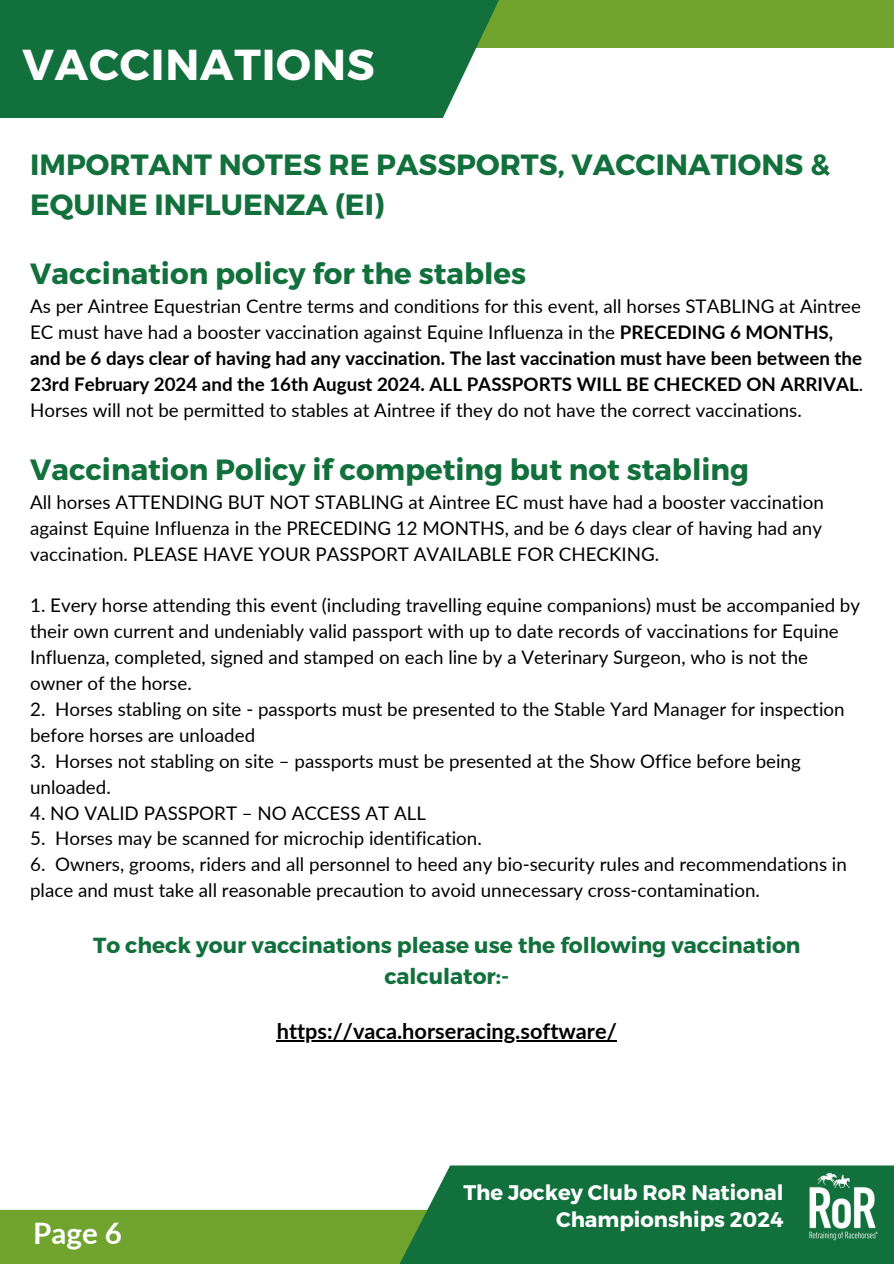
<style>
.page{position:relative;width:894px;height:1264px;background:#fff}
.page>*{position:absolute;margin:0;border:0;box-sizing:border-box;transform-origin:0 0}
.t1{font:700 43.2px "Montserrat";letter-spacing:.02em;color:#fff}
.t2{font:700 29.55px "Lato";color:#fff}
.t3{font:700 29.25px/40.5px "Montserrat";color:#12703c}
.t4{font:700 21.75px/30.3px "Montserrat";color:#12703c;text-align:center}
.t5{font:700 21.75px "Lato";color:#000}
.t6{font:700 21px/27.3px "Montserrat";color:#fff;text-align:right}
.t7{font:18.75px/25.8px "Lato";color:#000}
.s1{font-weight:700}
</style>
<div class="page">
<div style="left:356px;top:0;width:537px;height:48px;background:#70a42e"></div>
<div style="left:0;top:1209px;width:848px;height:54px;background:#70a42e"></div>
<div style="left:383px;top:1165px;width:510px;height:98px;background:#12703c"></div>
<div style="left:0;top:0;width:499px;height:118px;background:#12703c"></div>
<img style="left:793px;top:1165px;width:100px;height:76px">
<hr style="left:277px;top:1040px;width:339px;height:1px;background:#000">
<p class="t1" style="left:23px;top:36px;width:353px">VACCINATIONS</p>
<h3 class="t3" style="left:30px;top:142px;width:801px">IMPORTANT NOTES RE PASSPORTS, VACCINATIONS &amp;<br>EQUINE INFLUENZA (EI)</h3>
<h3 class="t3" style="left:30px;top:252px;width:497px">Vaccination policy for the stables</h3>
<p class="t7" style="left:30px;top:293px;width:834px">As per Aintree Equestrian Centre terms and conditions for this event, all horses STABLING at Aintree EC must have had a booster vaccination against Equine Influenza in the <span class="s1">PRECEDING 6 MONTHS, and be 6 days clear of having had any vaccination. The last vaccination must have been between the 23rd February 2024 and the 16th August 2024. ALL PASSPORTS WILL BE CHECKED ON ARRIVAL</span>.<br>Horses will not be permitted to stables at Aintree if they do not have the correct vaccinations.</p>
<h3 class="t3" style="left:30px;top:447px;width:720px">Vaccination Policy if competing but not stabling</h3>
<p class="t7" style="left:30px;top:488px;width:795px;text-align:justify">All horses ATTENDING BUT NOT STABLING at Aintree EC must have had a booster vaccination against Equine Influenza in the PRECEDING 12 MONTHS, and be 6 days clear of having had any vaccination. PLEASE HAVE YOUR PASSPORT AVAILABLE FOR CHECKING.</p>
<p class="t7" style="left:30px;top:592px;width:831px">1. Every horse attending this event (including travelling equine companions) must be accompanied by their own current and undeniably valid passport with up to date records of vaccinations for Equine Influenza, completed, signed and stamped on each line by a Veterinary Surgeon, who is not the owner of the horse.</p>
<p class="t7" style="left:30px;top:695px;width:815px">2. Horses stabling on site - passports must be presented to the Stable Yard Manager for inspection before horses are unloaded</p>
<p class="t7" style="left:30px;top:747px;width:772px">3. Horses not stabling on site – passports must be presented at the Show Office before being unloaded.</p>
<p class="t7" style="left:30px;top:799px;width:397px">4. NO VALID PASSPORT – NO ACCESS AT ALL</p>
<p class="t7" style="left:30px;top:825px;width:453px">5. Horses may be scanned for microchip identification.</p>
<p class="t7" style="left:30px;top:851px;width:818px">6. Owners, grooms, riders and all personnel to heed any bio-security rules and recommendations in place and must take all reasonable precaution to avoid unnecessary cross-contamination.</p>
<p class="t4" style="left:93px;top:929px;width:708px">To check your vaccinations please use the following vaccination calculator:-</p>
<p class="t5" style="left:277px;top:1017px;width:341px">https://vaca.horseracing.software/</p>
<h3 class="t2" style="left:33px;top:1214px;width:90px">Page 6</h3>
<h4 class="t6" style="left:463px;top:1177px;width:321px">The Jockey Club RoR National<br>Championships 2024</h4>
</div>
